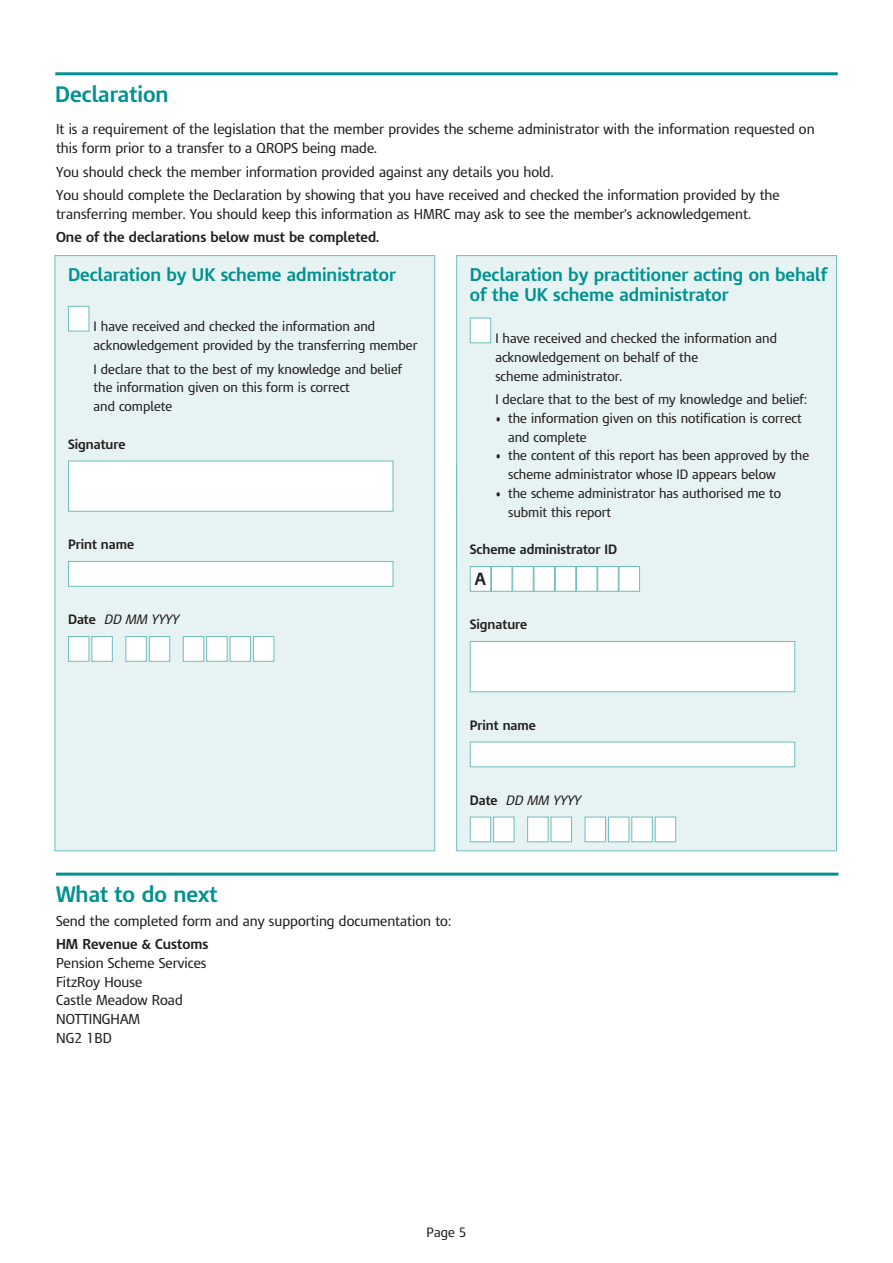
<style>
.page{position:relative;width:893px;height:1263px;background:#fff}
.page>*{position:absolute;margin:0;border:0;box-sizing:border-box;transform-origin:0 0}
.t1{font:700 21px "HMRC Modena";color:#009290}
.t2{font:700 17.25px/20.2px "HMRC Modena";color:#009290}
.t3{font:700 16.5px "HMRC Modena";color:#231f20}
.t4{font:13.5px/18.8px "HMRC Modena";color:#231f20}
.t5{font:700 13.5px "HMRC Modena";color:#231f20}
.t6{font:12.75px/18.8px "HMRC Modena";color:#231f20}
.t7{font:700 12.75px "HMRC Modena";color:#231f20}
.t8{font:italic 12.75px "HMRC Modena";color:#231f20}
.s1{font-weight:700;font-style:normal}
</style>
<div class="page">
<hr style="left:55px;top:72px;width:783px;height:3px;background:#009290">
<div style="left:55px;top:256px;width:380px;height:595px;background:#e7f3f3"></div>
<div style="left:68px;top:306px;width:21px;height:25px;background:#fff;border:1px solid #6fbdbe"></div>
<div style="left:68px;top:461px;width:325px;height:50px;background:#fff"></div>
<div style="left:68px;top:461px;width:325px;height:51px;border:1px solid #6fbdbe"></div>
<div style="left:68px;top:561px;width:325px;height:26px;background:#fff;border:1px solid #6fbdbe"></div>
<div style="left:68px;top:636px;width:21px;height:26px;background:#fff;border:1px solid #6fbdbe"></div>
<div style="left:91px;top:636px;width:22px;height:26px;background:#fff;border:1px solid #6fbdbe"></div>
<div style="left:125px;top:636px;width:22px;height:26px;background:#fff;border:1px solid #6fbdbe"></div>
<div style="left:149px;top:636px;width:21px;height:26px;background:#fff;border:1px solid #6fbdbe"></div>
<div style="left:183px;top:636px;width:21px;height:26px;background:#fff;border:1px solid #6fbdbe"></div>
<div style="left:206px;top:636px;width:22px;height:26px;background:#fff;border:1px solid #6fbdbe"></div>
<div style="left:230px;top:636px;width:21px;height:26px;background:#fff;border:1px solid #6fbdbe"></div>
<div style="left:253px;top:636px;width:21px;height:26px;background:#fff;border:1px solid #6fbdbe"></div>
<div style="left:457px;top:256px;width:379px;height:595px;background:#e7f3f3"></div>
<div style="left:470px;top:318px;width:21px;height:25px;background:#fff;border:1px solid #6fbdbe"></div>
<div style="left:470px;top:566px;width:21px;height:25px;background:#fff"></div>
<div style="left:470px;top:566px;width:21px;height:26px;border:1px solid #6fbdbe"></div>
<div style="left:491px;top:566px;width:21px;height:26px;background:#fff;border:1px solid #6fbdbe"></div>
<div style="left:512px;top:566px;width:22px;height:26px;background:#fff;border:1px solid #6fbdbe"></div>
<div style="left:534px;top:566px;width:21px;height:26px;background:#fff;border:1px solid #6fbdbe"></div>
<div style="left:555px;top:566px;width:21px;height:26px;background:#fff;border:1px solid #6fbdbe"></div>
<div style="left:576px;top:566px;width:21px;height:26px;background:#fff;border:1px solid #6fbdbe"></div>
<div style="left:597px;top:566px;width:22px;height:26px;background:#fff;border:1px solid #6fbdbe"></div>
<div style="left:619px;top:566px;width:21px;height:26px;background:#fff;border:1px solid #6fbdbe"></div>
<div style="left:470px;top:641px;width:325px;height:51px;background:#fff"></div>
<div style="left:470px;top:641px;width:325px;height:51px;border:1px solid #6fbdbe"></div>
<div style="left:470px;top:742px;width:325px;height:25px;background:#fff;border:1px solid #6fbdbe"></div>
<div style="left:470px;top:817px;width:21px;height:25px;background:#fff;border:1px solid #6fbdbe"></div>
<div style="left:493px;top:817px;width:21px;height:25px;background:#fff;border:1px solid #6fbdbe"></div>
<div style="left:527px;top:817px;width:21px;height:25px;background:#fff;border:1px solid #6fbdbe"></div>
<div style="left:551px;top:817px;width:21px;height:25px;background:#fff;border:1px solid #6fbdbe"></div>
<div style="left:585px;top:817px;width:21px;height:25px;background:#fff;border:1px solid #6fbdbe"></div>
<div style="left:608px;top:817px;width:21px;height:25px;background:#fff;border:1px solid #6fbdbe"></div>
<div style="left:631px;top:817px;width:22px;height:25px;background:#fff;border:1px solid #6fbdbe"></div>
<div style="left:655px;top:817px;width:21px;height:25px;background:#fff;border:1px solid #6fbdbe"></div>
<hr style="left:56px;top:873px;width:782px;height:3px;background:#009290">
<h1 class="t1" style="left:55px;top:81px;width:115px">Declaration</h1>
<p class="t4" style="left:56px;top:120px;width:760px">It is a requirement of the legislation that the member provides the scheme administrator with the information requested on this form prior to a transfer to a QROPS being made.</p>
<p class="t4" style="left:56px;top:160px;width:725px;line-height:23.4px">You should check the member information provided against any details you hold.<br>You should complete the Declaration by showing that you have received and checked the information provided by the</p>
<p class="t4" style="left:56px;top:204px;width:696px">transferring member. You should keep this information as HMRC may ask to see the member’s acknowledgement.</p>
<p class="t5" style="left:56px;top:229px;width:325px">One of the declarations below must be completed.</p>
<p class="t2" style="left:68px;top:264px;width:329px">Declaration by UK scheme administrator</p>
<p class="t6" style="left:94px;top:317px;width:325px">I have received and checked the information and acknowledgement provided by the transferring member</p>
<p class="t6" style="left:94px;top:360px;width:310px">I declare that to the best of my knowledge and belief the information given on this form is correct<br>and complete</p>
<p class="t7" style="left:68px;top:436px;width:59px">Signature</p>
<p class="t2" style="left:470px;top:264px;width:359px">Declaration by practitioner acting on behalf of the UK scheme administrator</p>
<p class="t6" style="left:495px;top:329px;width:283px">I have received and checked the information and acknowledgement on behalf of the<br>scheme administrator.</p>
<p class="t6" style="left:495px;top:390px;width:313px">I declare that to the best of my knowledge and belief:</p>
<p class="t6" style="left:508px;top:409px;width:295px;text-indent:-13px">• the information given on this notification is correct and complete</p>
<p class="t6" style="left:508px;top:446px;width:303px;text-indent:-13px">• the content of this report has been approved by the scheme administrator whose ID appears below</p>
<p class="t6" style="left:508px;top:484px;width:275px;text-indent:-13px">• the scheme administrator has authorised me to submit this report</p>
<p class="t7" style="left:470px;top:542px;width:149px">Scheme administrator ID</p>
<p class="t3" style="left:475px;top:569px;width:13px">A</p>
<p class="t7" style="left:470px;top:617px;width:59px">Signature</p>
<p class="t7" style="left:68px;top:537px;width:68px">Print name</p>
<p class="t8" style="left:68px;top:612px;width:112px"><span class="s1">Date</span> DD MM YYYY</p>
<p class="t7" style="left:470px;top:717px;width:68px">Print name</p>
<p class="t8" style="left:470px;top:793px;width:112px"><span class="s1">Date</span> DD MM YYYY</p>
<h1 class="t1" style="left:56px;top:882px;width:163px">What to do next</h1>
<p class="t4" style="left:56px;top:911px;width:397px">Send the completed form and any supporting documentation to:</p>
<p class="t5" style="left:56px;top:936px;width:154px">HM Revenue &amp; Customs</p>
<p class="t4" style="left:56px;top:953px;width:152px">Pension Scheme Services<br>FitzRoy House<br>Castle Meadow Road<br>NOTTINGHAM<br>NG2 1BD</p>
<p class="t6" style="left:427px;top:1223px;width:41px">Page 5</p>
</div>
